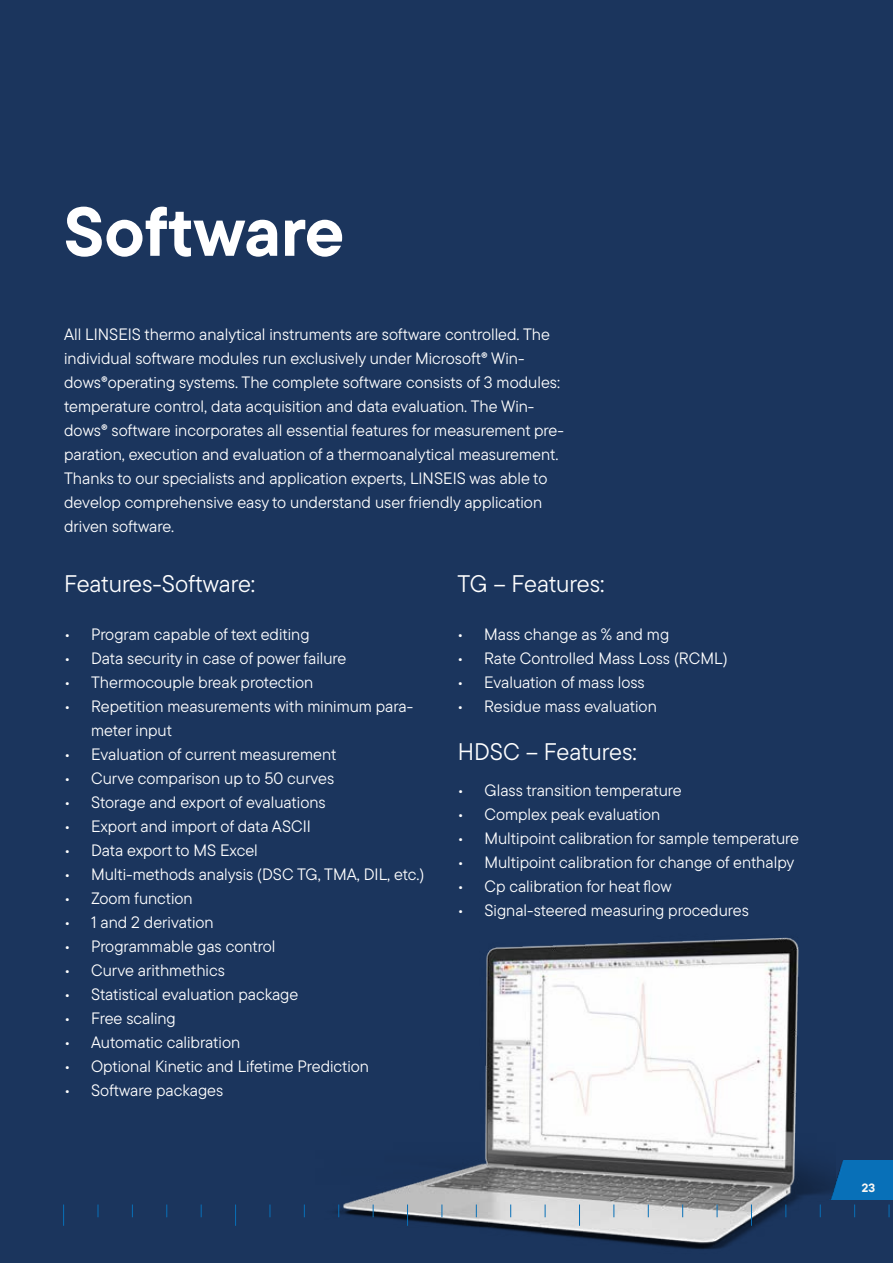
<style>
.page{position:relative;width:893px;height:1263px;background:#1b355d}
.page>*{position:absolute;margin:0;border:0;box-sizing:border-box;transform-origin:0 0}
.t1{font:700 69px "TT Commons Pro";color:#fff}
.t2{font:24px "TT Commons Pro";letter-spacing:-.005em;color:#fff}
.t3{font:16.5px/24px "TT Commons Pro";color:#fff}
.t4{font:700 12px "TT Commons Pro";color:#f9f7f4}
</style>
<div class="page">
<div style="left:835px;top:1160px;width:58px;height:39px;background:#0870b8"></div>
<img style="left:335px;top:937px;width:500px;height:313px">
<svg style="left:63px;top:1204px;width:1px;height:22px"></svg>
<svg style="left:235px;top:1204px;width:1px;height:22px"></svg>
<svg style="left:407px;top:1204px;width:1px;height:22px"></svg>
<svg style="left:579px;top:1204px;width:1px;height:22px"></svg>
<svg style="left:751px;top:1204px;width:1px;height:22px"></svg>
<svg style="left:98px;top:1204px;width:1px;height:13px"></svg>
<svg style="left:270px;top:1204px;width:1px;height:13px"></svg>
<svg style="left:442px;top:1204px;width:1px;height:13px"></svg>
<svg style="left:614px;top:1204px;width:1px;height:13px"></svg>
<svg style="left:786px;top:1204px;width:1px;height:13px"></svg>
<svg style="left:132px;top:1204px;width:1px;height:13px"></svg>
<svg style="left:304px;top:1204px;width:1px;height:13px"></svg>
<svg style="left:476px;top:1204px;width:1px;height:13px"></svg>
<svg style="left:648px;top:1204px;width:1px;height:13px"></svg>
<svg style="left:820px;top:1204px;width:1px;height:13px"></svg>
<svg style="left:167px;top:1204px;width:1px;height:13px"></svg>
<svg style="left:338px;top:1204px;width:1px;height:13px"></svg>
<svg style="left:510px;top:1204px;width:1px;height:13px"></svg>
<svg style="left:682px;top:1204px;width:1px;height:13px"></svg>
<svg style="left:854px;top:1204px;width:1px;height:13px"></svg>
<svg style="left:201px;top:1204px;width:1px;height:13px"></svg>
<svg style="left:373px;top:1204px;width:1px;height:13px"></svg>
<svg style="left:545px;top:1204px;width:1px;height:13px"></svg>
<svg style="left:717px;top:1204px;width:1px;height:13px"></svg>
<svg style="left:889px;top:1204px;width:1px;height:13px"></svg>
<h1 class="t1" style="left:64px;top:179px;width:282px">Software</h1>
<p class="t3" style="left:64px;top:322px;width:501px">All LINSEIS thermo analytical instruments are software controlled. The individual software modules run exclusively under Microsoft® Win&shy;dows®operating systems. The complete software consists of 3 modules: temperature control, data acquisition and data evaluation. The Win&shy;dows® software incorporates all essential features for measurement pre&shy;paration, execution and evaluation of a thermoanalytical measurement.<br>Thanks to our specialists and application experts, LINSEIS was able to develop comprehensive easy to understand user friendly application driven software.</p>
<h2 class="t2" style="left:64px;top:566px;width:193px">Features-Software:</h2>
<h2 class="t2" style="left:457px;top:566px;width:148px">TG – Features:</h2>
<p class="t3" style="left:64px;top:622px;width:247px">• Program capable of text editing</p>
<p class="t3" style="left:64px;top:646px;width:284px">• Data security in case of power failure</p>
<p class="t3" style="left:64px;top:670px;width:251px">• Thermocouple break protection</p>
<p class="t3" style="left:91px;top:694px;width:324px;text-indent:-27px">• Repetition measurements with minimum para&shy;meter input</p>
<p class="t3" style="left:64px;top:742px;width:274px">• Evaluation of current measurement</p>
<p class="t3" style="left:64px;top:766px;width:272px">• Curve comparison up to 50 curves</p>
<p class="t3" style="left:64px;top:790px;width:263px">• Storage and export of evaluations</p>
<p class="t3" style="left:64px;top:814px;width:248px">• Export and import of data ASCII</p>
<p class="t3" style="left:64px;top:838px;width:195px">• Data export to MS Excel</p>
<p class="t3" style="left:64px;top:862px;width:362px">• Multi-methods analysis (DSC TG, TMA, DIL, etc.)</p>
<p class="t3" style="left:64px;top:886px;width:130px">• Zoom function</p>
<p class="t3" style="left:64px;top:910px;width:151px">• 1 and 2 derivation</p>
<p class="t3" style="left:64px;top:934px;width:213px">• Programmable gas control</p>
<p class="t3" style="left:64px;top:958px;width:162px">• Curve arithmethics</p>
<p class="t3" style="left:64px;top:982px;width:236px">• Statistical evaluation package</p>
<p class="t3" style="left:64px;top:1006px;width:113px">• Free scaling</p>
<p class="t3" style="left:64px;top:1030px;width:178px">• Automatic calibration</p>
<p class="t3" style="left:64px;top:1054px;width:306px">• Optional Kinetic and Lifetime Prediction</p>
<p class="t3" style="left:64px;top:1078px;width:161px">• Software packages</p>
<p class="t3" style="left:457px;top:622px;width:214px">• Mass change as % and mg</p>
<p class="t3" style="left:457px;top:646px;width:272px">• Rate Controlled Mass Loss (RCML)</p>
<p class="t3" style="left:457px;top:670px;width:189px">• Evaluation of mass loss</p>
<p class="t3" style="left:457px;top:694px;width:201px">• Residue mass evaluation</p>
<h2 class="t2" style="left:458px;top:734px;width:180px">HDSC – Features:</h2>
<p class="t3" style="left:457px;top:778px;width:226px">• Glass transition temperature</p>
<p class="t3" style="left:457px;top:802px;width:204px">• Complex peak evaluation</p>
<p class="t3" style="left:457px;top:826px;width:343px">• Multipoint calibration for sample temperature</p>
<p class="t3" style="left:457px;top:850px;width:338px">• Multipoint calibration for change of enthalpy</p>
<p class="t3" style="left:457px;top:874px;width:216px">• Cp calibration for heat flow</p>
<p class="t3" style="left:457px;top:898px;width:293px">• Signal-steered measuring procedures</p>
<p class="t4" style="left:862px;top:1178px;width:15px">23</p>
</div>
